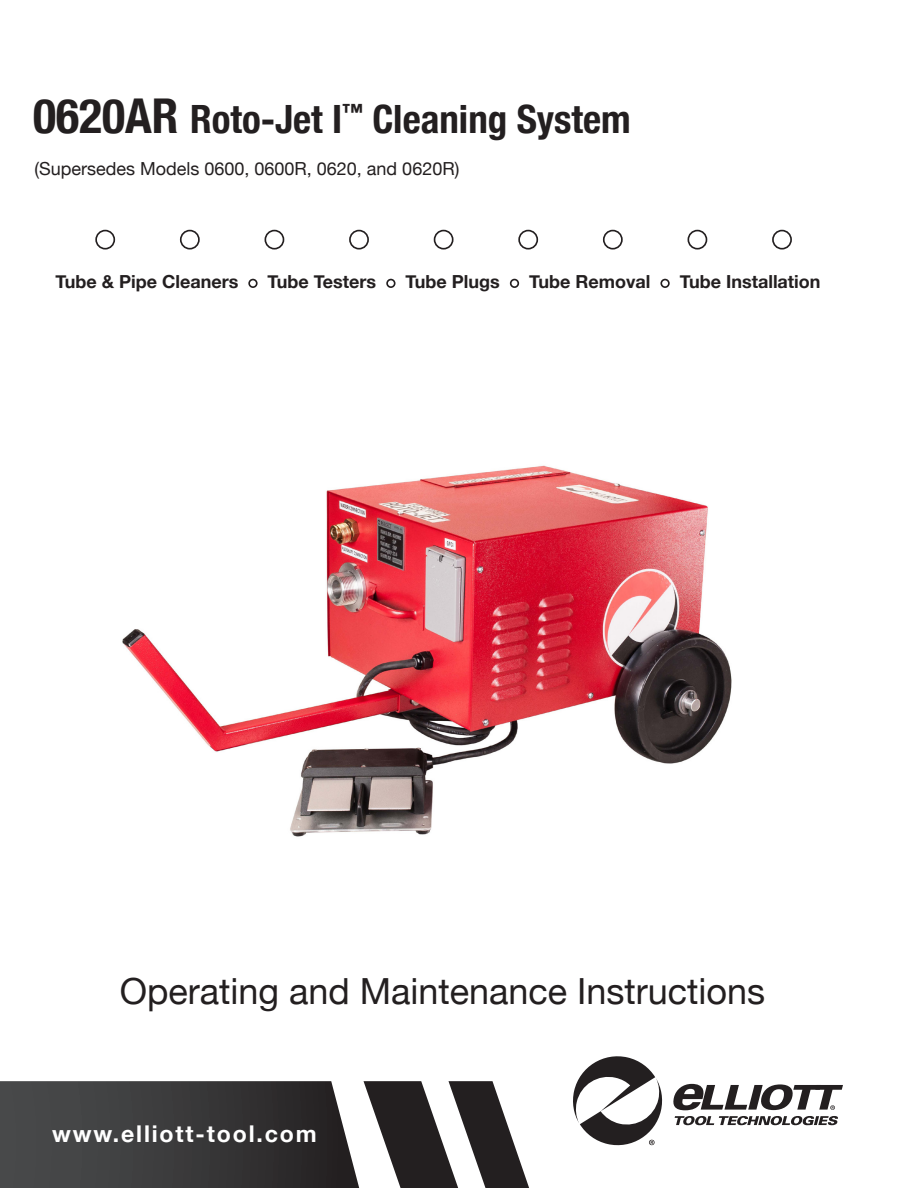
<style>
.page{position:relative;width:918px;height:1188px;background:#fff}
.page>*{position:absolute;margin:0;border:0;box-sizing:border-box;transform-origin:0 0}
.t1{font:700 condensed 39px "Helvetica Neue";color:#231f20}
.t2{font:36px "Helvetica Neue";color:#231f20}
.t3{font:700 23.1px "Helvetica Neue";letter-spacing:.08em;color:#fff}
.t4{font:700 18px "Helvetica Neue";color:#231f20}
.t5{font:18px "Helvetica Neue";color:#231f20}
.s1{font-size:48px}
</style>
<div class="page">
<svg style="left:0;top:1081px;width:529px;height:107px"></svg>
<svg style="left:675px;top:1116px;width:163px;height:9px"></svg>
<svg style="left:573px;top:1056px;width:90px;height:90px"></svg>
<svg style="left:673px;top:1084px;width:170px;height:26px"></svg>
<div style="left:265px;top:230px;width:19px;height:20px;border:2px solid #231f20;border-radius:50%"></div>
<div style="left:349px;top:230px;width:20px;height:20px;border:2px solid #231f20;border-radius:50%"></div>
<div style="left:434px;top:230px;width:20px;height:20px;border:2px solid #231f20;border-radius:50%"></div>
<div style="left:518px;top:230px;width:20px;height:20px;border:2px solid #231f20;border-radius:50%"></div>
<div style="left:603px;top:230px;width:20px;height:20px;border:2px solid #231f20;border-radius:50%"></div>
<div style="left:688px;top:230px;width:19px;height:20px;border:2px solid #231f20;border-radius:50%"></div>
<div style="left:772px;top:230px;width:20px;height:20px;border:2px solid #231f20;border-radius:50%"></div>
<div style="left:95px;top:230px;width:20px;height:20px;border:2px solid #231f20;border-radius:50%"></div>
<div style="left:180px;top:230px;width:20px;height:20px;border:2px solid #231f20;border-radius:50%"></div>
<div style="left:248px;top:279px;width:10px;height:9px;border:2px solid #231f20;border-radius:50%"></div>
<div style="left:386px;top:279px;width:10px;height:9px;border:2px solid #231f20;border-radius:50%"></div>
<div style="left:510px;top:279px;width:9px;height:9px;border:2px solid #231f20;border-radius:50%"></div>
<div style="left:660px;top:279px;width:10px;height:9px;border:2px solid #231f20;border-radius:50%"></div>
<img style="left:122px;top:465px;width:610px;height:372px">
<p class="t1" style="left:33px;top:86px;width:599px"><span class="s1">0620AR</span> Roto-Jet I<sup>™</sup> Cleaning System</p>
<p class="t5" style="left:34px;top:158px;width:426px">(Supersedes Models 0600, 0600R, 0620, and 0620R)</p>
<p class="t4" style="left:55px;top:267px;width:184px">Tube &amp; Pipe Cleaners</p>
<p class="t4" style="left:268px;top:267px;width:110px">Tube Testers</p>
<p class="t4" style="left:406px;top:267px;width:96px">Tube Plugs</p>
<p class="t4" style="left:529px;top:267px;width:123px">Tube Removal</p>
<p class="t4" style="left:680px;top:267px;width:142px">Tube Installation</p>
<p class="t2" style="left:120px;top:970px;width:647px">Operating and Maintenance Instructions</p>
<p class="t3" style="left:52px;top:1115px;width:266px">www.elliott-tool.com</p>
</div>
